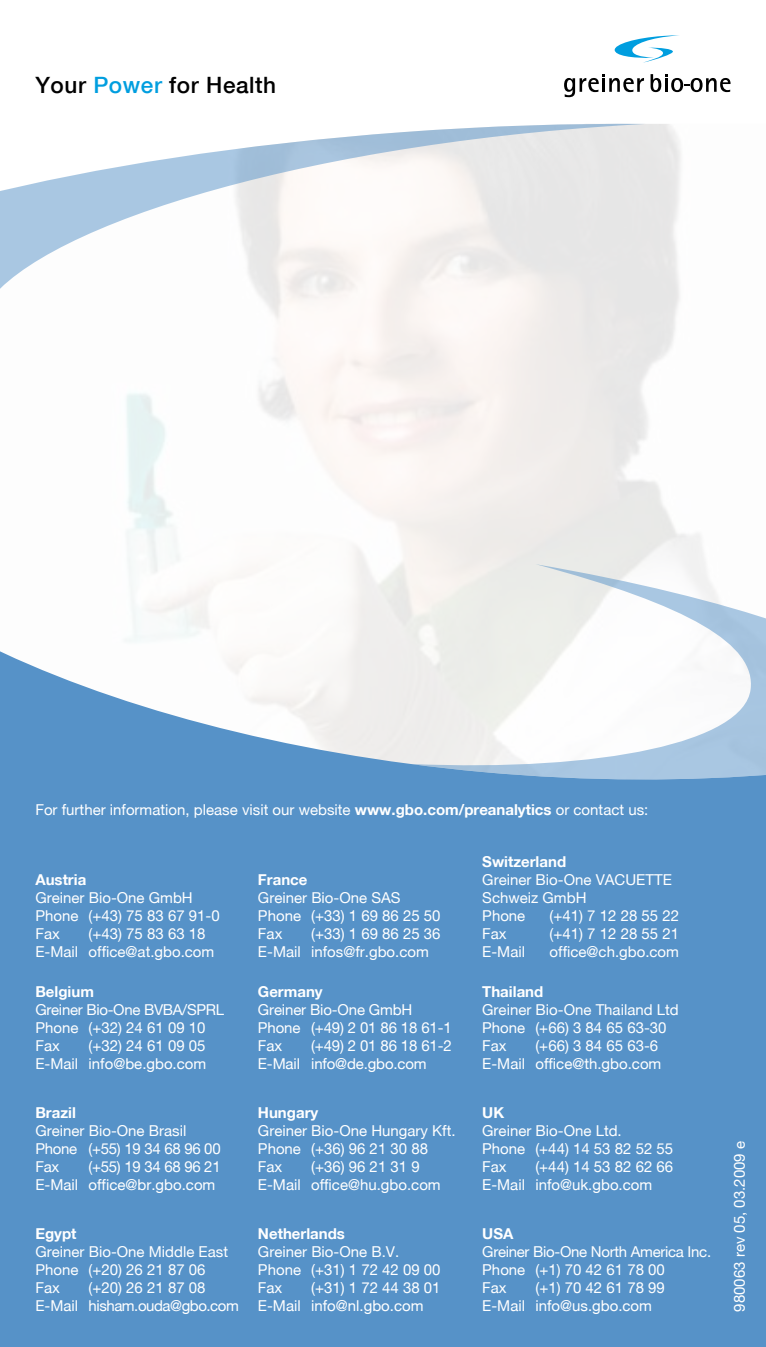
<style>
.page{position:relative;width:766px;height:1347px;background:#fff}
.page>*{position:absolute;margin:0;border:0;box-sizing:border-box;transform-origin:0 0}
.t1{font:22.5px "Helvneumed";letter-spacing:.025em;color:#000}
.t2{font:15px/18px "Helvneurom";color:#fff}
.t3{font:15px/18px "Helvneurom";letter-spacing:-.02em;color:#fff}
.t4{font:15px "Helvneubold";color:#fff}
.t5{font:15px/18px "Helvneurom";letter-spacing:-.03em;color:#fff}
.s1{color:#009edf}
.s2{font-family:"Helvneubold"}
</style>
<div class="page">
<div style="left:0;top:641px;width:765px;height:705px;background:#5692c8"></div>
<svg style="left:566px;top:77px;width:165px;height:119px"></svg>
<svg style="left:410px;top:564px;width:355px;height:217px"></svg>
<svg style="left:0;top:123px;width:645px;height:196px"></svg>
<svg style="left:614px;top:35px;width:65px;height:28px"></svg>
<svg style="left:564px;top:74px;width:79px;height:23px"></svg>
<svg style="left:650px;top:74px;width:80px;height:18px"></svg>
<h1 class="t1" style="left:35px;top:75px;width:242px">Your <span class="s1">Power</span> for Health</h1>
<p class="t2" style="left:35px;top:801px;width:614px">For further information, please visit our website <span class="s2">www.gbo.com/preanalytics</span> or contact us:</p>
<p class="t4" style="left:35px;top:872px;width:52px">Austria</p>
<p class="t2" style="left:35px;top:889px;width:186px">Greiner Bio-One GmbH<br>Phone (+43) 75 83 67 91-0<br>Fax</p>
<p class="t2" style="left:35px;top:925px;width:180px;text-indent:53px">(+43) 75 83 63 18<br>E-Mail office@at.gbo.com</p>
<p class="t4" style="left:35px;top:984px;width:60px">Belgium</p>
<p class="t3" style="left:35px;top:1001px;width:190px">Greiner Bio-One BVBA/SPRL<br>Phone (+32) 24 61 09 10<br>Fax</p>
<p class="t2" style="left:35px;top:1037px;width:172px;text-align:right">(+32) 24 61 09 05<br>E-Mail info@be.gbo.com</p>
<p class="t4" style="left:35px;top:1106px;width:42px">Brazil</p>
<p class="t2" style="left:35px;top:1122px;width:187px">Greiner Bio-One Brasil<br>Phone (+55) 19 34 68 96 00<br>Fax</p>
<p class="t2" style="left:35px;top:1158px;width:187px;text-indent:53px">(+55) 19 34 68 96 21<br>E-Mail office@br.gbo.com</p>
<p class="t4" style="left:35px;top:1227px;width:43px">Egypt</p>
<p class="t2" style="left:35px;top:1243px;width:194px">Greiner Bio-One Middle East<br>Phone (+20) 26 21 87 06<br>Fax</p>
<p class="t5" style="left:35px;top:1279px;width:205px;text-indent:53px">(+20) 26 21 87 08<br>E-Mail hisham.ouda@gbo.com</p>
<p class="t4" style="left:258px;top:872px;width:51px">France</p>
<p class="t2" style="left:258px;top:889px;width:184px">Greiner Bio-One SAS<br>Phone (+33) 1 69 86 25 50<br>Fax</p>
<p class="t2" style="left:258px;top:925px;width:184px;text-indent:53px">(+33) 1 69 86 25 36<br>E-Mail infos@fr.gbo.com</p>
<p class="t4" style="left:258px;top:984px;width:66px">Germany</p>
<p class="t2" style="left:258px;top:1001px;width:195px">Greiner Bio-One GmbH<br>Phone (+49) 2 01 86 18 61-1<br>Fax</p>
<p class="t2" style="left:258px;top:1037px;width:195px;text-indent:53px">(+49) 2 01 86 18 61-2<br>E-Mail info@de.gbo.com</p>
<p class="t4" style="left:258px;top:1106px;width:62px">Hungary</p>
<p class="t2" style="left:258px;top:1122px;width:199px">Greiner Bio-One Hungary Kft.<br>Phone (+36) 96 21 30 88<br>Fax</p>
<p class="t2" style="left:258px;top:1158px;width:184px;text-indent:53px">(+36) 96 21 31 9<br>E-Mail office@hu.gbo.com</p>
<p class="t4" style="left:258px;top:1227px;width:88px">Netherlands</p>
<p class="t2" style="left:258px;top:1243px;width:184px">Greiner Bio-One B.V.<br>Phone (+31) 1 72 42 09 00<br>Fax</p>
<p class="t2" style="left:258px;top:1279px;width:184px;text-indent:53px">(+31) 1 72 44 38 01<br>E-Mail info@nl.gbo.com</p>
<p class="t4" style="left:482px;top:854px;width:85px">Switzerland</p>
<p class="t2" style="left:482px;top:871px;width:191px">Greiner Bio-One VACUETTE<br>Schweiz GmbH<br>Phone</p>
<p class="t2" style="left:549px;top:907px;width:131px">(+41) 7 12 28 55 22</p>
<p class="t2" style="left:482px;top:925px;width:26px">Fax</p>
<p class="t2" style="left:549px;top:925px;width:131px">(+41) 7 12 28 55 21</p>
<p class="t2" style="left:482px;top:943px;width:44px">E-Mail</p>
<p class="t2" style="left:549px;top:943px;width:131px">office@ch.gbo.com</p>
<p class="t4" style="left:482px;top:984px;width:63px">Thailand</p>
<p class="t2" style="left:482px;top:1001px;width:198px">Greiner Bio-One Thailand Ltd<br>Phone (+66) 3 84 65 63-30<br>Fax</p>
<p class="t2" style="left:482px;top:1037px;width:181px;text-align:right">(+66) 3 84 65 63-6<br>E-Mail office@th.gbo.com</p>
<p class="t4" style="left:482px;top:1106px;width:23px">UK</p>
<p class="t2" style="left:482px;top:1122px;width:192px">Greiner Bio-One Ltd.<br>Phone (+44) 14 53 82 52 55<br>Fax</p>
<p class="t2" style="left:482px;top:1158px;width:192px;text-indent:53px">(+44) 14 53 82 62 66<br>E-Mail info@uk.gbo.com</p>
<p class="t4" style="left:482px;top:1227px;width:33px">USA</p>
<p class="t3" style="left:482px;top:1243px;width:230px">Greiner Bio-One North America Inc.<br>Phone (+1) 70 42 61 78 00<br>Fax</p>
<p class="t2" style="left:482px;top:1279px;width:184px;text-indent:53px">(+1) 70 42 61 78 99<br>E-Mail info@us.gbo.com</p>
<p class="t2" style="left:731px;top:1311px;width:172px;rotate:-90deg">980063 rev 05, 03.2009 e</p>
</div>
